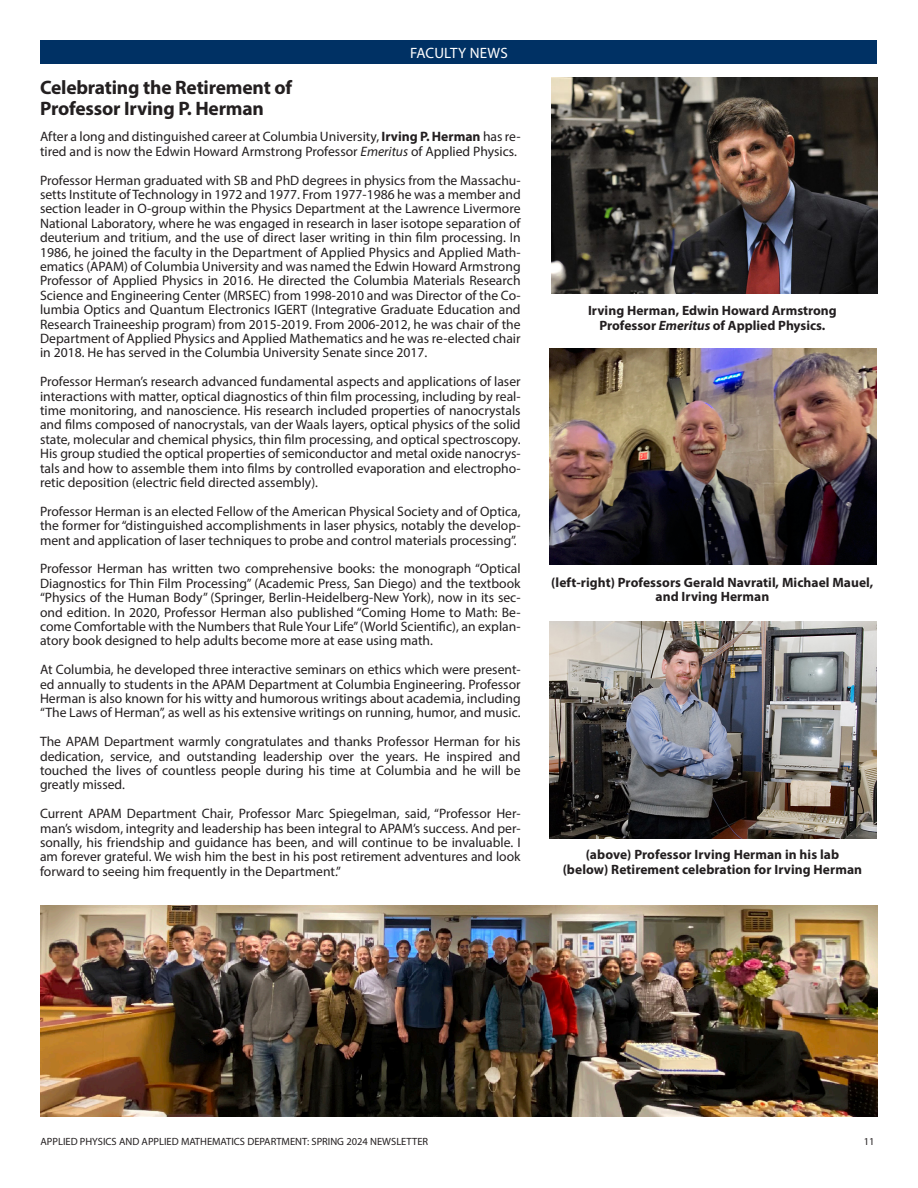
<style>
.page{position:relative;width:918px;height:1188px;background:#fff}
.page>*{position:absolute;margin:0;border:0;box-sizing:border-box;transform-origin:0 0}
.t1{font:700 19.5px "Myriad Pro";letter-spacing:-.01em;color:#231f20}
.t2{font:15px "Myriad Pro";letter-spacing:.01em;color:#fff}
.t3{font:13.65px/14.4px "Myriad Pro";color:#231f20;text-align:justify}
.t4{font:700 13.5px/14.5px "Myriad Pro";letter-spacing:.005em;color:#231f20;text-align:center}
.t5{font:10.5px "Myriad Pro";color:#231f20}
.s1{font-weight:700}
.s2{font-style:italic}
</style>
<div class="page">
<div style="left:40px;top:40px;width:838px;height:24px;background:#003164"></div>
<img style="left:550px;top:622px;width:326px;height:216px">
<img style="left:41px;top:905px;width:837px;height:212px">
<img style="left:550px;top:349px;width:326px;height:216px">
<img style="left:551px;top:77px;width:327px;height:217px">
<p class="t2" style="left:410px;top:44px;width:99px">FACULTY NEWS</p>
<p class="t1" style="left:40px;top:75px;width:254px">Celebrating the Retirement of</p>
<p class="t1" style="left:40px;top:96px;width:225px">Professor Irving P. Herman</p>
<p class="t3" style="left:40px;top:129px;width:482px">After a long and distinguished career at Columbia University, <span class="s1">Irving P. Herman</span> has re&shy;tired and is now the Edwin Howard Armstrong Professor <span class="s2">Emeritus</span> of Applied Physics.</p>
<p class="t3" style="left:40px;top:173px;width:482px">Professor Herman graduated with SB and PhD degrees in physics from the Massachu&shy;setts Institute of Technology in 1972 and 1977. From 1977-1986 he was a member and section leader in O-group within the Physics Department at the Lawrence Livermore National Laboratory, where he was engaged in research in laser isotope separation of deuterium and tritium, and the use of direct laser writing in thin film processing. In 1986, he joined the faculty in the Department of Applied Physics and Applied Math&shy;ematics (APAM) of Columbia University and was named the Edwin Howard Armstrong Professor of Applied Physics in 2016. He directed the Columbia Materials Research Science and Engineering Center (MRSEC) from 1998-2010 and was Director of the Co&shy;lumbia Optics and Quantum Electronics IGERT (Integrative Graduate Education and Research Traineeship program) from 2015-2019. From 2006-2012, he was chair of the Department of Applied Physics and Applied Mathematics and he was re-elected chair in 2018. He has served in the Columbia University Senate since 2017.</p>
<p class="t3" style="left:40px;top:374px;width:482px">Professor Herman’s research advanced fundamental aspects and applications of laser interactions with matter, optical diagnostics of thin film processing, including by real&shy;time monitoring, and nanoscience. His research included properties of nanocrystals and films composed of nanocrystals, van der Waals layers, optical physics of the solid state, molecular and chemical physics, thin film processing, and optical spectroscopy.<br>His group studied the optical properties of semiconductor and metal oxide nanocrys&shy;tals and how to assemble them into films by controlled evaporation and electropho&shy;retic deposition (electric field directed assembly).</p>
<p class="t3" style="left:40px;top:504px;width:482px">Professor Herman is an elected Fellow of the American Physical Society and of Optica, the former for “distinguished accomplishments in laser physics, notably the develop&shy;ment and application of laser techniques to probe and control materials processing”.</p>
<p class="t3" style="left:40px;top:561px;width:482px">Professor Herman has written two comprehensive books: the monograph “Optical Diagnostics for Thin Film Processing” (Academic Press, San Diego) and the textbook “Physics of the Human Body” (Springer, Berlin-Heidelberg-New York), now in its sec&shy;ond edition. In 2020, Professor Herman also published “Coming Home to Math: Be&shy;come Comfortable with the Numbers that Rule Your Life” (World Scientific), an explan&shy;atory book designed to help adults become more at ease using math.</p>
<p class="t3" style="left:40px;top:662px;width:482px">At Columbia, he developed three interactive seminars on ethics which were present&shy;ed annually to students in the APAM Department at Columbia Engineering. Professor Herman is also known for his witty and humorous writings about academia, including “The Laws of Herman”, as well as his extensive writings on running, humor, and music.</p>
<p class="t3" style="left:40px;top:734px;width:482px">The APAM Department warmly congratulates and thanks Professor Herman for his dedication, service, and outstanding leadership over the years. He inspired and touched the lives of countless people during his time at Columbia and he will be greatly missed.</p>
<p class="t3" style="left:40px;top:806px;width:482px">Current APAM Department Chair, Professor Marc Spiegelman, said, “Professor Her&shy;man’s wisdom, integrity and leadership has been integral to APAM’s success. And per&shy;sonally, his friendship and guidance has been, and will continue to be invaluable. I am forever grateful. We wish him the best in his post retirement adventures and look forward to seeing him frequently in the Department.”</p>
<p class="t4" style="left:588px;top:303px;width:250px">Irving Herman, Edwin Howard Armstrong<br>Professor <span class="s2">Emeritus</span> of Applied Physics.</p>
<p class="t4" style="left:551px;top:574px;width:324px">(left-right) Professors Gerald Navratil, Michael Mauel, and Irving Herman</p>
<p class="t4" style="left:563px;top:847px;width:301px">(above) Professor Irving Herman in his lab (below) Retirement celebration for Irving Herman</p>
<p class="t5" style="left:40px;top:1135px;width:389px">APPLIED PHYSICS AND APPLIED MATHEMATICS DEPARTMENT: SPRING 2024 NEWSLETTER</p>
<p class="t5" style="left:864px;top:1135px;width:12px">11</p>
</div>
